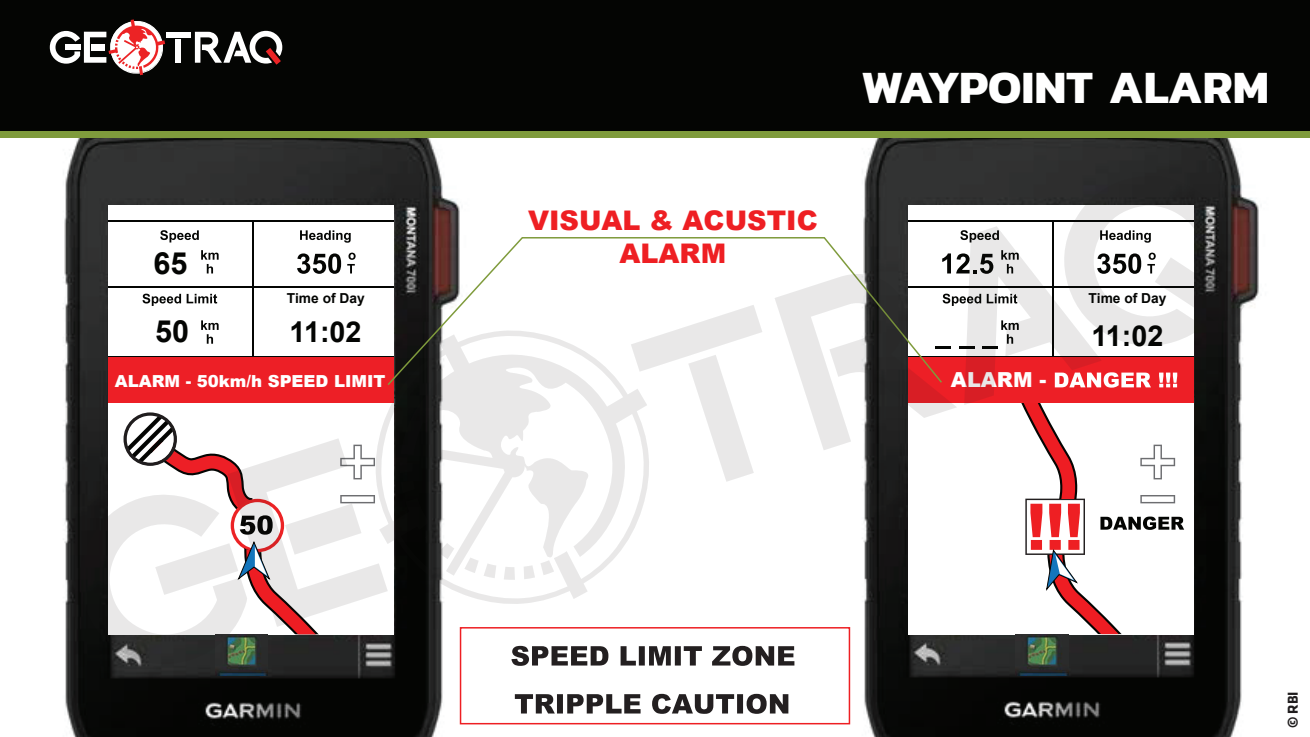
<style>
.page{position:relative;width:1310px;height:737px;background:#fff}
.page>*{position:absolute;margin:0;border:0;box-sizing:border-box;transform-origin:0 0}
.t1{font:700 46.95px "Kanit";color:#fff}
.t2{font:700 30.6px "Arial";color:#040503}
.t3{font:700 28.8px "Arial";letter-spacing:-.025em;color:#040503}
.t4{font:900 27px/32.4px "Arial";color:#ee1f23;text-align:center}
.t5{font:900 20.7px "Arial";color:#fff}
.t6{font:900 16.5px "Arial";color:#fff}
.t7{font:700 14.85px "Klavika";color:#201d1e}
.t8{font:700 13.8px "Arial";color:#040503}
</style>
<div class="page">
<img style="left:0;top:131px;width:591px;height:605px">
<div style="left:108px;top:205px;width:285px;height:429px;background:#fff"></div>
<img style="left:215px;top:664px;width:53px;height:11px">
<hr style="left:108px;top:286px;width:285px;height:2px;background:#040503">
<hr style="left:252px;top:221px;width:2px;height:136px;background:#040503">
<hr style="left:108px;top:221px;width:285px;height:1px;background:#040503">
<hr style="left:108px;top:356px;width:285px;height:1px;background:#040503">
<svg style="left:160px;top:230px;width:39px;height:12px"></svg>
<svg style="left:201px;top:250px;width:17px;height:23px"></svg>
<svg style="left:347px;top:252px;width:8px;height:21px"></svg>
<svg style="left:201px;top:320px;width:17px;height:23px"></svg>
<svg style="left:297px;top:253px;width:44px;height:21px"></svg>
<svg style="left:300px;top:230px;width:50px;height:12px"></svg>
<svg style="left:142px;top:293px;width:39px;height:13px"></svg>
<svg style="left:187px;top:294px;width:30px;height:9px"></svg>
<div style="left:108px;top:357px;width:285px;height:46px;background:#ed1f26"></div>
<img style="left:591px;top:138px;width:668px;height:598px">
<img style="left:1015px;top:634px;width:52px;height:41px">
<div style="left:460px;top:627px;width:390px;height:97px;border:2px solid #ee1f23"></div>
<div style="left:0;top:0;width:1309px;height:131px;background:#040503"></div>
<div style="left:175px;top:39px;width:6px;height:24px;background:#fff"></div>
<svg style="left:195px;top:31px;width:87px;height:34px"></svg>
<div style="left:166px;top:32px;width:25px;height:5px;background:#fff"></div>
<svg style="left:50px;top:19px;width:115px;height:56px"></svg>
<div style="left:1px;top:131px;width:1308px;height:7px;background:#7f9b3c"></div>
<svg style="left:393px;top:236px;width:381px;height:150px"></svg>
<svg style="left:393px;top:329px;width:257px;height:276px"></svg>
<svg style="left:387px;top:334px;width:260px;height:265px"></svg>
<svg style="left:630px;top:304px;width:132px;height:177px"></svg>
<svg style="left:440px;top:449px;width:86px;height:126px"></svg>
<svg style="left:511px;top:645px;width:283px;height:20px"></svg>
<svg style="left:515px;top:693px;width:273px;height:20px"></svg>
<svg style="left:80px;top:412px;width:308px;height:252px"></svg>
<svg style="left:774px;top:176px;width:470px;height:458px"></svg>
<h2 class="t2" style="left:153px;top:241px;width:35px">65</h2>
<h2 class="t2" style="left:155px;top:309px;width:35px">50</h2>
<h3 class="t4" style="left:528px;top:204px;width:291px">VISUAL &amp; ACUSTIC<br>ALARM</h3>
<h1 class="t1" style="left:861px;top:51px;width:409px">WAYPOINT ALARM</h1>
<p class="t8" style="left:287px;top:288px;width:79px">Time of Day</p>
<p class="t8" style="left:1088px;top:288px;width:79px">Time of Day</p>
<h3 class="t3" style="left:289px;top:312px;width:74px">11:02</h3>
<h3 class="t3" style="left:1091px;top:315px;width:74px">11:02</h3>
<p class="t6" style="left:115px;top:369px;width:272px">ALARM - 50km/h SPEED LIMIT</p>
<p class="t5" style="left:950px;top:365px;width:97px">ALARM -</p>
<p class="t7" style="left:1284px;top:728px;width:38px;rotate:-90deg">© RBI</p>
</div>
